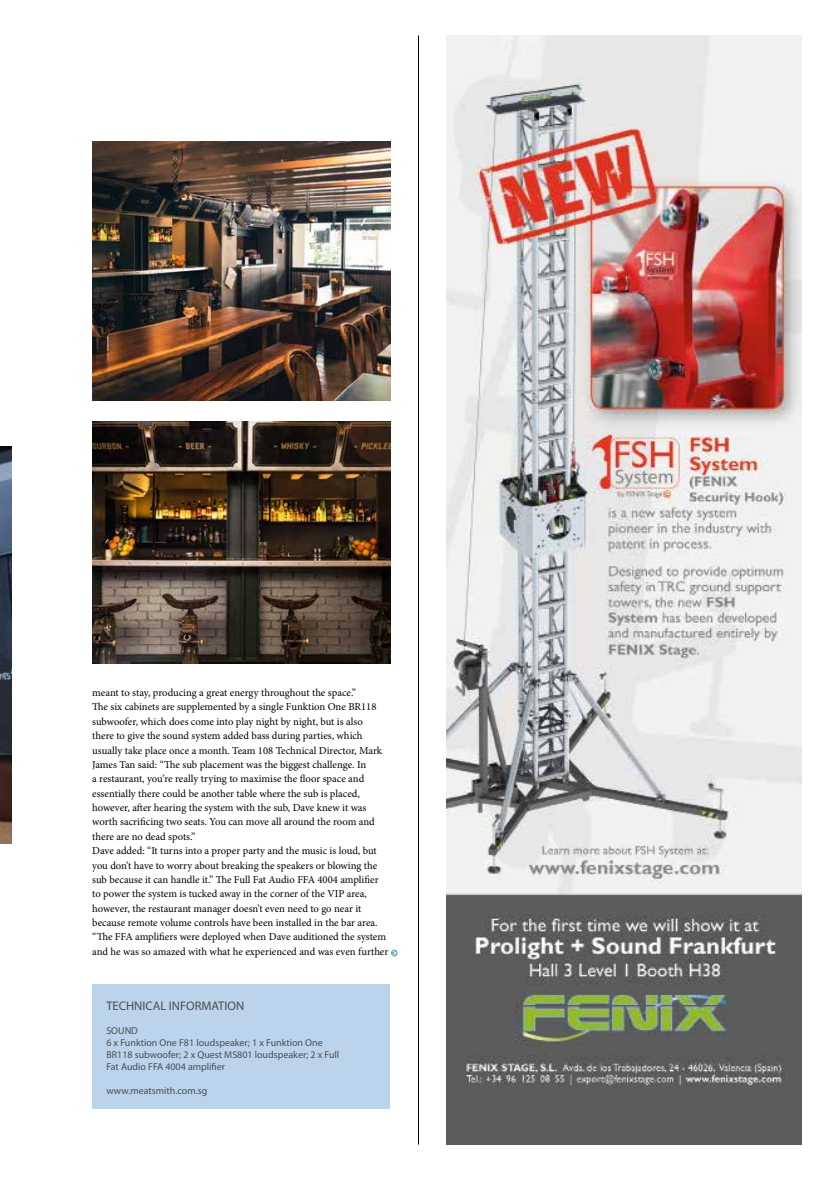
<style>
.page{position:relative;width:837px;height:1180px;background:#fff}
.page>*{position:absolute;margin:0;border:0;box-sizing:border-box;transform-origin:0 0}
.t1{font:12.5px "Myriad Pro";color:#4d4d4c}
.t2{font:10.62px/14.4px "Minion Pro";color:#000}
.t3{font:10px/12px "Myriad Pro";color:#4d4d4c}
</style>
<div class="page">
<img style="left:0;top:446px;width:12px;height:397px">
<div style="left:92px;top:984px;width:298px;height:124px;background:#bbd4ec"></div>
<img style="left:92px;top:142px;width:298px;height:258px">
<img style="left:92px;top:422px;width:298px;height:241px">
<svg style="left:391px;top:950px;width:6px;height:7px"></svg>
<hr style="left:418px;top:35px;width:1px;height:1109px;background:#000">
<img style="left:446px;top:35px;width:355px;height:1109px">
<p class="t2" style="left:92px;top:685px;width:297px">meant to stay, producing a great energy throughout the space.”<br>The six cabinets are supplemented by a single Funktion One BR118 subwoofer, which does come into play night by night, but is also<br>there to give the sound system added bass during parties, which usually take place once a month. Team 108 Technical Director, Mark James Tan said: “The sub placement was the biggest challenge. In<br>a restaurant, you’re really trying to maximise the floor space and essentially there could be another table where the sub is placed, however, after hearing the system with the sub, Dave knew it was worth sacrificing two seats. You can move all around the room and there are no dead spots.”<br>Dave added: “It turns into a proper party and the music is loud, but you don’t have to worry about breaking the speakers or blowing the sub because it can handle it.” The Full Fat Audio FFA 4004 amplifier to power the system is tucked away in the corner of the VIP area, however, the restaurant manager doesn’t even need to go near it because remote volume controls have been installed in the bar area. “The FFA amplifiers were deployed when Dave auditioned the system and he was so amazed with what he experienced and was even further</p>
<p class="t1" style="left:106px;top:999px;width:139px">TECHNICAL INFORMATION</p>
<p class="t3" style="left:106px;top:1025px;width:234px">SOUND<br>6 x Funktion One F81 loudspeaker; 1 x Funktion One BR118 subwoofer; 2 x Quest MS801 loudspeaker; 2 x Full Fat Audio FFA 4004 amplifier</p>
<p class="t3" style="left:106px;top:1085px;width:102px">www.meatsmith.com.sg</p>
</div>
